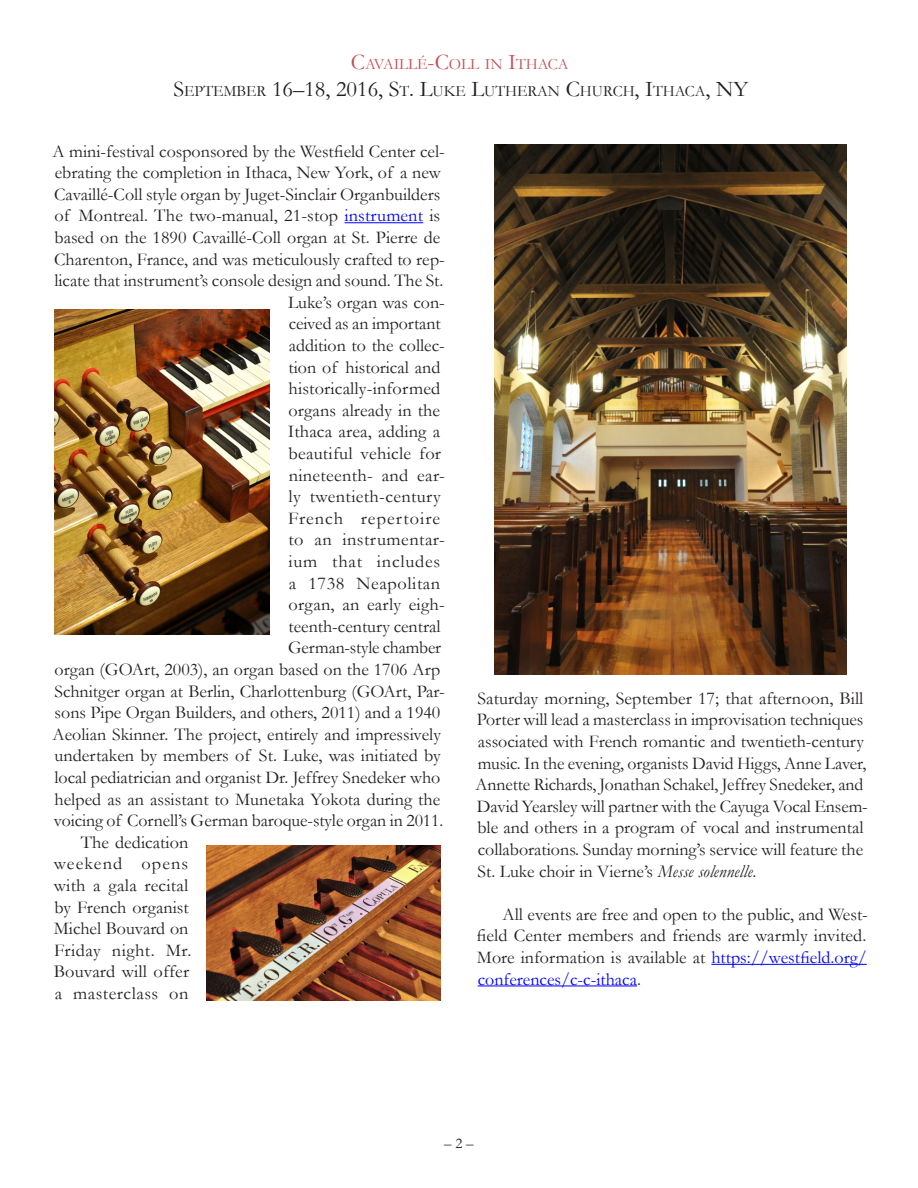
<style>
.page{position:relative;width:918px;height:1188px;background:#fff}
.page>*{position:absolute;margin:0;border:0;box-sizing:border-box;transform-origin:0 0}
.t1{font:18px/21.6px "Garamond";color:#231f20}
.Subheader{font:15.75px "Garamond";color:#231f20}
.t2{font:15.75px "Garamond";color:#c25055}
.t3{font:15px "Garamond";color:#231f20}
.s1{font-size:22.5px}
.s2{color:#00f}
.s3{font-style:italic}
</style>
<div class="page">
<hr style="left:345px;top:222px;width:78px;height:1px;background:#00f">
<hr style="left:711px;top:964px;width:156px;height:1px;background:#00f">
<hr style="left:478px;top:986px;width:159px;height:1px;background:#00f">
<img style="left:54px;top:309px;width:216px;height:325px">
<img style="left:207px;top:845px;width:234px;height:156px">
<img style="left:495px;top:145px;width:351px;height:529px">
<p class="t2" style="left:351px;top:54px;width:219px"><span class="s1">C</span>AVAILLÉ<span class="s1">-C</span>OLL IN <span class="s1">I</span>THACA</p>
<p class="Subheader" style="left:173px;top:81px;width:576px"><span class="s1">S</span>EPTEMBER <span class="s1">16–18, 2016, S</span>T<span class="s1">. L</span>UKE <span class="s1">L</span>UTHERAN <span class="s1">C</span>HURCH<span class="s1">, I</span>THACA<span class="s1">, NY</span></p>
<p class="t1" style="left:53px;top:140px;width:394px;text-align:right">A mini-festival cosponsored by the Westfield Center cel&shy;ebrating the completion in Ithaca, New York, of a new Cavaillé-Coll style organ by Juget-Sinclair Organbuilders of Montreal. The two-manual, 21-stop <span class="s2">instrument</span> is based on the 1890 Cavaillé-Coll organ at St. Pierre de Charenton, France, and was meticulously crafted to rep&shy;licate that instrument’s console design and sound. The St.<br>Luke’s organ was con-<br>ceived as an important<br>addition to the collec-<br>tion of historical and<br>historically-informed<br>organs already in the<br>Ithaca area, adding a<br>beautiful vehicle for<br>nineteenth- and ear-<br>ly twentieth-century<br>French repertoire<br>to an instrumentar-<br>ium that includes<br>a 1738 Neapolitan<br>organ, an early eigh-<br>teenth-century central<br>German-style chamber<br>organ (GOArt, 2003), an organ based on the 1706 Arp Schnitger organ at Berlin, Charlottenburg (GOArt, Par&shy;sons Pipe Organ Builders, and others, 2011) and a 1940<br>Aeolian Skinner. The project, entirely and impressively undertaken by members of St. Luke, was initiated by local pediatrician and organist Dr. Jeffrey Snedeker who helped as an assistant to Munetaka Yokota during the voicing of Cornell’s German baroque-style organ in 2011.</p>
<p class="t1" style="left:54px;top:831px;width:139px;text-indent:27px">The dedication weekend opens with a gala recital by French organist<br>Michel Bouvard on<br>Friday night. Mr.<br>Bouvard will offer a masterclass on</p>
<p class="t1" style="left:476px;top:687px;width:394px">Saturday morning, September 17; that afternoon, Bill Porter will lead a masterclass in improvisation techniques associated with French romantic and twentieth-century music. In the evening, organists David Higgs, Anne Laver, Annette Richards, Jonathan Schakel, Jeffrey Snedeker, and David Yearsley will partner with the Cayuga Vocal Ensem&shy;ble and others in a program of vocal and instrumental collaborations. Sunday morning’s service will feature the St. Luke choir in Vierne’s <span class="s3">Messe solennelle</span>.</p>
<p class="t1" style="left:477px;top:903px;width:393px;text-align:justify;text-indent:26px">All events are free and open to the public, and West&shy;field Center members and friends are warmly invited.<br>More information is available at <span class="s2">https://westfield.org/ conferences/c-c-ithaca</span>.</p>
<p class="t3" style="left:444px;top:1134px;width:31px">– 2 –</p>
</div>
